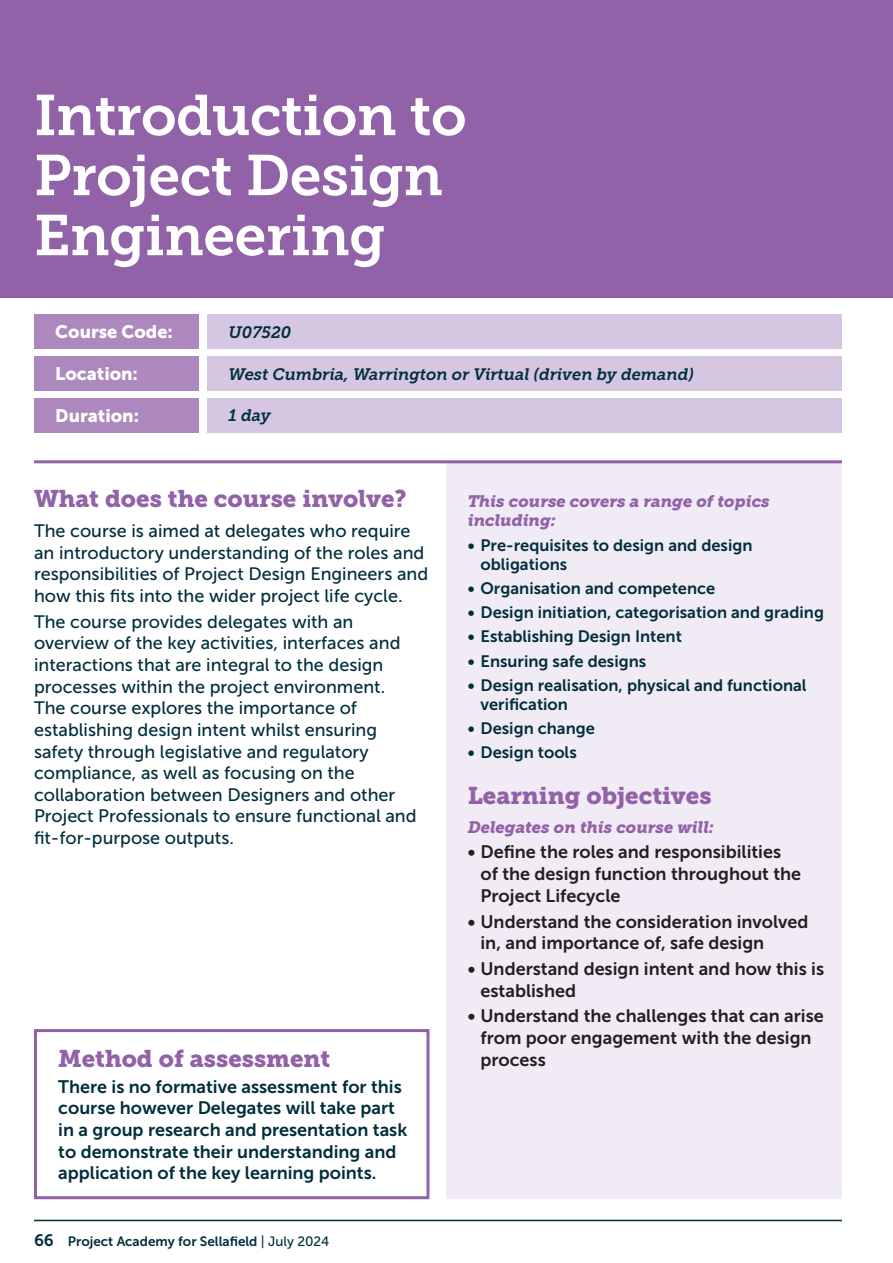
<style>
.page{position:relative;width:893px;height:1263px;background:#fff}
.page>*{position:absolute;margin:0;border:0;box-sizing:border-box;transform-origin:0 0}
.t1{font:57px/60px "Museo Slab 700";letter-spacing:-.01em;color:#fff}
.t2{font:24px "Museo Slab 900";color:#9262a9}
.t3{font:18px/21.6px "Museo Sans 500";color:#022e3c}
.t4{font:18px/21.6px "Museo Sans 700";color:#231f20}
.t5{font:18px/21.6px "Museo Sans 700";color:#022e3c}
.t6{font:18px "Museo Sans 900";color:#fff}
.t7{font:16.5px/19.8px "Museo Sans 700";color:#022e3c}
.t8{font:italic 16.5px/19.8px "Museo Slab 900";color:#9262a9}
.t9{font:italic 16.5px "Museo Slab 700";color:#022e3c}
.t10{font:13.5px "Museo Sans 700";color:#022e3c}
.s1{font-size:16.5px}
.s2{font-family:"Museo Sans 500"}
</style>
<div class="page">
<div style="left:0;top:0;width:893px;height:298px;background:#9262a9"></div>
<div style="left:34px;top:356px;width:165px;height:34px;background:#ac88be"></div>
<div style="left:207px;top:356px;width:635px;height:34px;background:#d5c6e1"></div>
<div style="left:34px;top:315px;width:165px;height:34px;background:#ac88be"></div>
<div style="left:207px;top:315px;width:635px;height:34px;background:#d5c6e1"></div>
<div style="left:34px;top:398px;width:165px;height:34px;background:#ac88be"></div>
<div style="left:207px;top:398px;width:635px;height:34px;background:#d5c6e1"></div>
<div style="left:446px;top:460px;width:396px;height:739px;background:#f0ebf4"></div>
<hr style="left:34px;top:460px;width:808px;height:3px;background:#9262a9">
<div style="left:34px;top:1029px;width:395px;height:170px;border:3px solid #9262a9"></div>
<hr style="left:34px;top:1220px;width:808px;height:1px;background:#022e3c">
<p class="t1" style="left:34px;top:86px;width:434px">Introduction to<br>Project Design<br>Engineering</p>
<p class="t6" style="left:55px;top:322px;width:119px">Course Code:</p>
<p class="t9" style="left:229px;top:323px;width:64px">U07520</p>
<p class="t6" style="left:55px;top:364px;width:84px">Location:</p>
<p class="t9" style="left:229px;top:365px;width:467px">West Cumbria, Warrington or Virtual (driven by demand)</p>
<p class="t6" style="left:55px;top:405px;width:85px">Duration:</p>
<p class="t9" style="left:229px;top:406px;width:44px">1 day</p>
<p class="t2" style="left:34px;top:485px;width:374px">What does the course involve?</p>
<p class="t3" style="left:34px;top:520px;width:396px">The course is aimed at delegates who require an introductory understanding of the roles and responsibilities of Project Design Engineers and how this fits into the wider project life cycle.</p>
<p class="t3" style="left:34px;top:611px;width:384px">The course provides delegates with an overview of the key activities, interfaces and interactions that are integral to the design processes within the project environment.<br>The course explores the importance of establishing design intent whilst ensuring safety through legislative and regulatory compliance, as well as focusing on the collaboration between Designers and other Project Professionals to ensure functional and fit-for-purpose outputs.</p>
<p class="t8" style="left:468px;top:491px;width:303px">This course covers a range of topics including:</p>
<p class="t7" style="left:480px;top:535px;width:274px;text-indent:-13px">• Pre-requisites to design and design obligations</p>
<p class="t7" style="left:468px;top:579px;width:249px">• Organisation and competence</p>
<p class="t7" style="left:468px;top:603px;width:358px">• Design initiation, categorisation and grading</p>
<p class="t7" style="left:468px;top:627px;width:216px">• Establishing Design Intent</p>
<p class="t7" style="left:468px;top:651px;width:180px">• Ensuring safe designs</p>
<p class="t7" style="left:480px;top:675px;width:328px;text-indent:-13px">• Design realisation, physical and functional verification</p>
<p class="t7" style="left:468px;top:719px;width:129px">• Design change</p>
<p class="t7" style="left:468px;top:743px;width:111px">• Design tools</p>
<p class="t2" style="left:468px;top:782px;width:245px">Learning objectives</p>
<p class="t8" style="left:468px;top:817px;width:248px">Delegates on this course will:</p>
<p class="t4" style="left:480px;top:841px;width:322px;text-indent:-13px">• Define the roles and responsibilities of the design function throughout the<br>Project Lifecycle</p>
<p class="t4" style="left:480px;top:910px;width:330px;text-indent:-13px">• Understand the consideration involved in, and importance of, safe design</p>
<p class="t4" style="left:480px;top:958px;width:345px;text-indent:-13px">• Understand design intent and how this is established</p>
<p class="t4" style="left:468px;top:1005px;width:358px;text-align:center">• Understand the challenges that can arise from poor engagement with the design</p>
<p class="t2" style="left:58px;top:1045px;width:273px">Method of assessment</p>
<p class="t4" style="left:480px;top:1048px;width:67px">process</p>
<p class="t5" style="left:58px;top:1076px;width:351px">There is no formative assessment for this course however Delegates will take part in a group research and presentation task to demonstrate their understanding and application of the key learning points.</p>
<p class="t10" style="left:34px;top:1233px;width:297px"><span class="s1">66</span> Project Academy for Sellafield <span class="s2">| July 2024</span></p>
</div>
